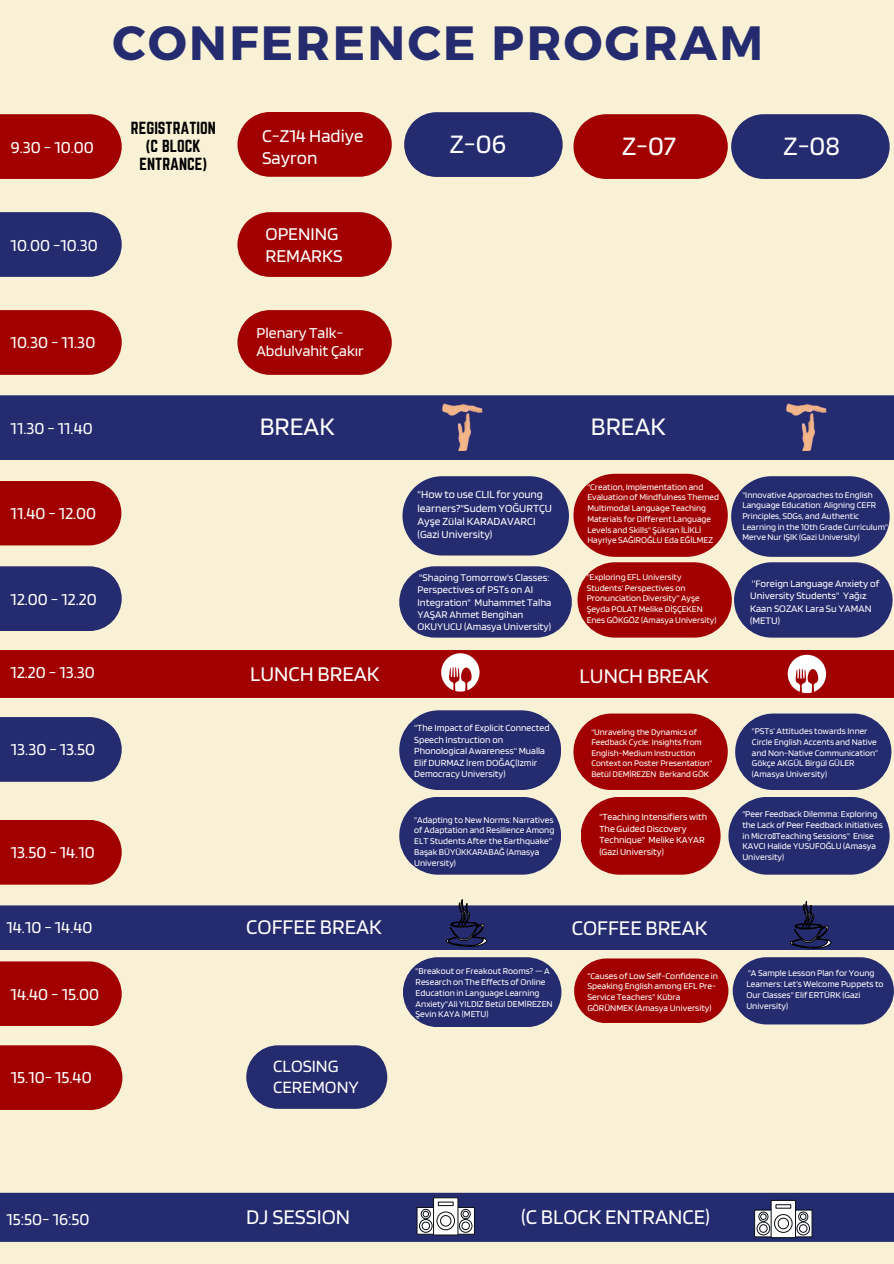
<style>
.page{position:relative;width:894px;height:1264px;background:#fff}
.page>*{position:absolute;margin:0;border:0;box-sizing:border-box;transform-origin:0 0}
.t1{font:700 48px "Montserrat";letter-spacing:.05em;color:#242b6f}
.t2{font:27.75px "Blinker";color:#fff}
.t3{font:26.25px "Blinker";color:#fff}
.t4{font:21.75px "Blinker";color:#fff}
.t5{font:18.75px/22.4px "Blinker";color:#fff}
.t6{font:18px/21.5px "Blinker";color:#fff}
.t7{font:17.55px "Blinker";color:#fff}
.t8{font:15.75px/18px "Blinker";color:#fff}
.t9{font:15.3px/18px "Norwester";color:#000;text-align:center}
.t10{font:11.4px/13.2px "Blinker";color:#fff}
.t11{font:10.65px/12.5px "Blinker";color:#fff}
.t12{font:10.35px/12.1px "Blinker";color:#fff}
.t13{font:9.75px/11.4px "Blinker";color:#fff}
.t14{font:9.3px/10.8px "Blinker";color:#fff}
.t15{font:9.15px/10.6px "Blinker";color:#fff}
.t16{font:9px/10.5px "Blinker";color:#fff}
</style>
<div class="page">
<div style="left:0;top:0;width:893px;height:1263px;background:#f8f1d6"></div>
<div style="left:0;top:819px;width:122px;height:65px;background:#a20000"></div>
<div style="left:0;top:114px;width:122px;height:65px;background:#a20000"></div>
<div style="left:0;top:310px;width:122px;height:65px;background:#a20000"></div>
<div style="left:0;top:395px;width:893px;height:65px;background:#242b6f"></div>
<div style="left:0;top:480px;width:121px;height:65px;background:#a20000"></div>
<div style="left:0;top:566px;width:122px;height:65px;background:#242b6f"></div>
<div style="left:0;top:717px;width:122px;height:64px;background:#242b6f"></div>
<svg style="left:404px;top:112px;width:158px;height:65px;background:#373c78"></svg>
<svg style="left:573px;top:114px;width:316px;height:65px;background:#712c48"></svg>
<svg style="left:237px;top:112px;width:154px;height:65px;background:#aa1614"></svg>
<svg style="left:237px;top:310px;width:154px;height:65px;background:#aa1614"></svg>
<svg style="left:402px;top:476px;width:166px;height:79px;background:#393e79"></svg>
<div style="left:573px;top:474px;width:154px;height:83px;background:#a20000;border-radius:42px"></div>
<svg style="left:731px;top:476px;width:158px;height:81px;background:#3b417a"></svg>
<div style="left:399px;top:566px;width:172px;height:71px;background:#242b6f;border-radius:36px"></div>
<div style="left:577px;top:562px;width:154px;height:75px;background:#a20000;border-radius:38px"></div>
<div style="left:733px;top:562px;width:159px;height:75px;background:#242b6f;border-radius:38px"></div>
<div style="left:399px;top:710px;width:162px;height:80px;background:#242b6f;border-radius:40px"></div>
<div style="left:573px;top:713px;width:154px;height:77px;background:#a20000;border-radius:38px"></div>
<div style="left:735px;top:713px;width:156px;height:77px;background:#242b6f;border-radius:38px"></div>
<svg style="left:399px;top:797px;width:162px;height:77px;background:#393f79"></svg>
<svg style="left:581px;top:797px;width:139px;height:77px;background:#ab1a17"></svg>
<div style="left:403px;top:957px;width:158px;height:70px;background:#242b6f;border-radius:35px"></div>
<svg style="left:728px;top:797px;width:161px;height:77px;background:#393e79"></svg>
<div style="left:246px;top:1045px;width:141px;height:63px;background:#242b6f;border-radius:32px"></div>
<img style="left:431px;top:401px;width:63px;height:50px">
<img style="left:775px;top:401px;width:63px;height:50px">
<div style="left:0;top:212px;width:122px;height:65px;background:#242b6f"></div>
<svg style="left:237px;top:212px;width:154px;height:65px;background:#aa1614"></svg>
<svg style="left:0;top:1024px;width:101px;height:2px"></svg>
<svg style="left:0;top:899px;width:893px;height:125px"></svg>
<div style="left:0;top:650px;width:893px;height:48px;background:#a20000"></div>
<svg style="left:0;top:1192px;width:893px;height:49px;background:#2f3674"></svg>
<div style="left:799px;top:1213px;width:7px;height:6px;border:1px solid #0d1115;border-radius:50%"></div>
<svg style="left:796px;top:1221px;width:13px;height:13px"></svg>
<div style="left:796px;top:1221px;width:13px;height:14px;border:1px solid #0d1115;border-radius:50%"></div>
<svg style="left:799px;top:1224px;width:7px;height:8px"></svg>
<div style="left:798px;top:1224px;width:9px;height:8px;border:1px solid #0d1115;border-radius:50%"></div>
<div style="left:770px;top:1200px;width:25px;height:37px;background:#fff"></div>
<div style="left:770px;top:1199px;width:25px;height:39px;border:1px solid #0d1115"></div>
<svg style="left:774px;top:1214px;width:17px;height:18px"></svg>
<div style="left:773px;top:1213px;width:19px;height:19px;border:1px solid #0d1115;border-radius:50%"></div>
<div style="left:777px;top:1218px;width:11px;height:10px;background:#fff;border-radius:50%"></div>
<div style="left:777px;top:1217px;width:11px;height:12px;border:1px solid #0d1115;border-radius:50%"></div>
<div style="left:775px;top:1204px;width:16px;height:4px;border:1px solid #0d1115"></div>
<div style="left:0;top:1045px;width:122px;height:65px;background:#a20000"></div>
<h6 class="t1" style="left:112px;top:12px;width:652px">CONFERENCE PROGRAM</h6>
<h5 class="t7" style="left:11px;top:136px;width:84px">9.30 - 10.00</h5>
<p class="t9" style="left:131px;top:119px;width:86px">REGISTRATION (C BLOCK<br>ENTRANCE)</p>
<h2 class="t5" style="left:262px;top:124px;width:103px">C-Z14 Hadiye<br>Sayron</h2>
<p class="t2" style="left:449px;top:126px;width:58px">Z-06</p>
<h2 class="t2" style="left:622px;top:128px;width:56px">Z-07</h2>
<p class="t2" style="left:783px;top:128px;width:58px">Z-08</p>
<h5 class="t7" style="left:11px;top:234px;width:89px">10.00 -10.30</h5>
<h3 class="t5" style="left:265px;top:222px;width:78px">OPENING<br>REMARKS</h3>
<h2 class="t7" style="left:11px;top:331px;width:86px">10.30 - 11.30</h2>
<h2 class="t7" style="left:11px;top:417px;width:84px">11.30 - 11.40</h2>
<h2 class="t7" style="left:11px;top:502px;width:87px">11.40 - 12.00</h2>
<h5 class="t7" style="left:11px;top:587px;width:87px">12.00 - 12.20</h5>
<h5 class="t8" style="left:256px;top:323px;width:109px">Plenary Talk-<br>Abdulvahit Çakır</h5>
<h5 class="t3" style="left:260px;top:410px;width:76px">BREAK</h5>
<p class="t3" style="left:590px;top:410px;width:76px">BREAK</p>
<p class="t10" style="left:417px;top:487px;width:136px">"How to use CLIL for young learners?"Sudem YOĞURTÇU<br>Ayşe Zülal KARADAVARCI (Gazi University)</p>
<p class="t15" style="left:587px;top:481px;width:133px">"Creation, Implementation and<br>Evaluation of Mindfulness Themed<br>Multimodal Language Teaching<br>Materials for Different Language<br>Levels and Skills" Şükran İLİKLİ<br>Hayriye SAĞIROĞLU Eda EĞİLMEZ</p>
<p class="t15" style="left:742px;top:489px;width:147px">"Innovative Approaches to English Language Education: Aligning CEFR Principles, SDGs, and Authentic Learning in the 10th Grade Curriculum" Merve Nur IŞIK (Gazi University)</p>
<p class="t11" style="left:417px;top:570px;width:135px">"Shaping Tomorrow's Classes:<br>Perspectives of PSTs on AI<br>Integration" Muhammet Talha<br>YAŞAR Ahmet Bengihan<br>OKUYUCU (Amasya University)</p>
<p class="t15" style="left:586px;top:571px;width:131px">"Exploring EFL University<br>Students' Perspectives on<br>Pronunciation Diversity'' Ayşe<br>Şeyda POLAT Melike DİŞÇEKEN<br>Enes GÖKGÖZ (Amasya University)</p>
<h5 class="t12" style="left:750px;top:577px;width:131px">''Foreign Language Anxiety of<br>University Students'' Yağız<br>Kaan SOZAK Lara Su YAMAN (METU)</h5>
<h3 class="t7" style="left:11px;top:661px;width:86px">12.20 - 13.30</h3>
<h5 class="t4" style="left:250px;top:660px;width:131px">LUNCH BREAK</h5>
<p class="t4" style="left:579px;top:662px;width:131px">LUNCH BREAK</p>
<h4 class="t7" style="left:11px;top:738px;width:86px">13.30 - 13.50</h4>
<h5 class="t7" style="left:11px;top:841px;width:85px">13.50 - 14.10</h5>
<p class="t7" style="left:7px;top:916px;width:87px">14.10 - 14.40</p>
<p class="t7" style="left:11px;top:982px;width:90px">14.40 - 15.00</p>
<h5 class="t7" style="left:11px;top:1066px;width:82px">15.10- 15.40</h5>
<h3 class="t13" style="left:414px;top:722px;width:137px">"The Impact of Explicit Connected<br>Speech Instruction on<br>Phonological Awareness'' Mualla<br>Elif DURMAZ İrem DOĞAÇ(Izmir<br>Democracy University)</h3>
<p class="t16" style="left:591px;top:726px;width:122px">"Unraveling the Dynamics of<br>Feedback Cycle: Insights from<br>English-Medium Instruction<br>Context on Poster Presentation"</p>
<h3 class="t16" style="left:591px;top:768px;width:119px">Betül DEMİREZEN Berkand GÖK</h3>
<h5 class="t14" style="left:414px;top:813px;width:142px">"Adapting to New Norms: Narratives of Adaptation and Resilience Among<br>ELT Students After the Earthquake''<br>Başak BÜYÜKKARABAĞ (Amasya<br>University)</h5>
<h5 class="t13" style="left:599px;top:811px;width:109px">"Teaching Intensifiers with<br>The Guided Discovery<br>Technique'' Melike KAYAR (Gazi University)</h5>
<p class="t4" style="left:246px;top:913px;width:137px">COFFEE BREAK</p>
<p class="t4" style="left:571px;top:914px;width:137px">COFFEE BREAK</p>
<p class="t6" style="left:273px;top:1054px;width:87px">CLOSING<br>CEREMONY</p>
<p class="t14" style="left:415px;top:965px;width:138px">"Breakout or Freakout Rooms? — A<br>Research on The Effects of Online<br>Education in Language Learning<br>Anxiety"Ali YILDIZ Betül DEMİREZEN<br>Şevin KAYA (METU)</p>
<p class="t14" style="left:587px;top:969px;width:132px">‘’Causes of Low Self-Confidence in<br>Speaking English among EFL Pre-<br>Service Teachers'' Kübra<br>GÖRÜNMEK (Amasya University)</p>
<p class="t15" style="left:751px;top:725px;width:128px">"PSTs’ Attitudes towards Inner<br>Circle English Accents and Native and Non-Native Communication’’<br>Gökçe AKGÜL Birgül GÜLER (Amasya University)</p>
<p class="t14" style="left:742px;top:808px;width:142px">"Peer Feedback Dilemma: Exploring the Lack of Peer Feedback Initiatives in Micro Teaching Sessions" Enise<br>KAVCI Halide YUSUFOĞLU (Amasya<br>University)</p>
<p class="t14" style="left:746px;top:967px;width:139px">"A Sample Lesson Plan for Young<br>Learners: Let’s Welcome Puppets to<br>Our Classes" Elif ERTÜRK (Gazi<br>University)</p>
<h5 class="t7" style="left:7px;top:1207px;width:84px">15:50- 16:50</h5>
<p class="t4" style="left:246px;top:1202px;width:106px">DJ SESSION</p>
<p class="t4" style="left:521px;top:1202px;width:190px">(C BLOCK ENTRANCE)</p>
</div>
